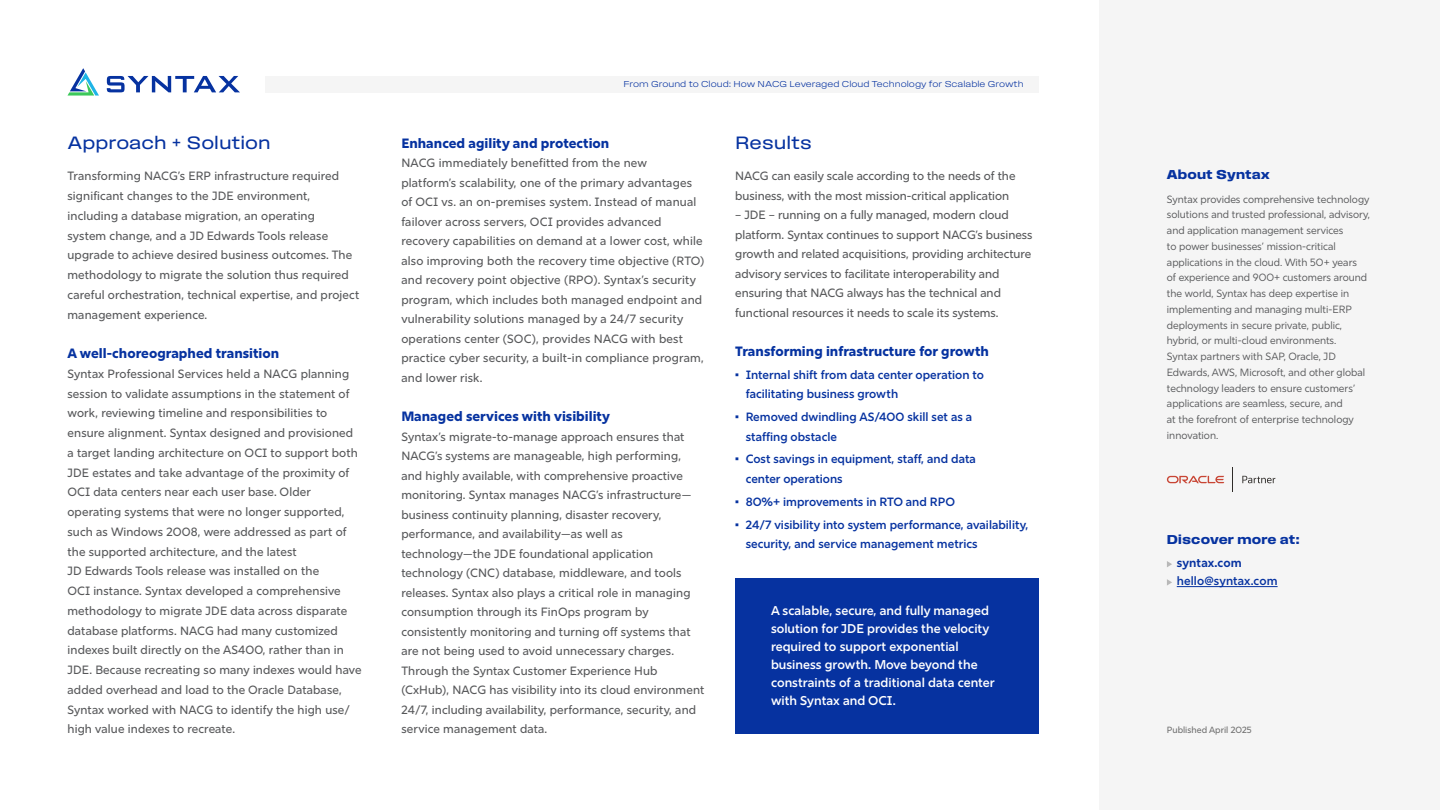
<style>
.page{position:relative;width:1440px;height:810px;background:#fff}
.page>*{position:absolute;margin:0;border:0;box-sizing:border-box;transform-origin:0 0}
.t1{font:18.75px "Field Gothic No.72 Reg Wide";color:#0632a0}
.t2{font:800 13.5px "Rig Sans";color:#0632a0}
.t3{font:13.5px "Field Gothic No.74 Demi Wide";letter-spacing:.01em;color:#0632a0}
.t4{font:600 12.75px/18px "Rig Sans";color:#fff}
.t5{font:500 12px/19.5px "Rig Sans";letter-spacing:.01em;color:#57585a}
.t6{font:600 12px/19.5px "Rig Sans";color:#0632a0}
.t7{font:700 12px "Rig Sans";letter-spacing:.01em;color:#0632a0}
.t8{font:10.5px/15.8px "Rig Sans";color:#57585a}
.t9{font:9px "Field Gothic No.71 Light Wide";color:#0632a0}
.t10{font:500 9px "Rig Sans";color:#707070}
</style>
<div class="page">
<div style="left:265px;top:76px;width:774px;height:17px;background:#f5f5f5"></div>
<svg style="left:67px;top:68px;width:32px;height:28px"></svg>
<svg style="left:107px;top:76px;width:133px;height:16px"></svg>
<div style="left:1099px;top:0;width:341px;height:810px;background:#f5f5f5"></div>
<div style="left:735px;top:578px;width:304px;height:155px;background:#0632a0"></div>
<hr style="left:1177px;top:586px;width:101px;height:1px;background:#0632a0">
<svg style="left:1167px;top:579px;width:5px;height:7px"></svg>
<svg style="left:1167px;top:561px;width:5px;height:6px"></svg>
<svg style="left:1232px;top:467px;width:1px;height:25px"></svg>
<svg style="left:1167px;top:476px;width:57px;height:7px"></svg>
<svg style="left:1242px;top:476px;width:33px;height:7px"></svg>
<p class="t9" style="left:623px;top:79px;width:402px">From Ground to Cloud: How NACG Leveraged Cloud Technology for Scalable Growth</p>
<p class="t1" style="left:68px;top:133px;width:205px">Approach + Solution</p>
<p class="t1" style="left:735px;top:133px;width:78px">Results</p>
<p class="t2" style="left:401px;top:135px;width:210px">Enhanced agility and protection</p>
<p class="t5" style="left:401px;top:153px;width:305px">NACG immediately benefitted from the new platform’s scalability, one of the primary advantages of OCI vs. an on-premises system. Instead of manual failover across servers, OCI provides advanced recovery capabilities on demand at a lower cost, while also improving both the recovery time objective (RTO) and recovery point objective (RPO). Syntax’s security program, which includes both managed endpoint and vulnerability solutions managed by a 24/7 security operations center (SOC), provides NACG with best practice cyber security, a built-in compliance program, and lower risk.</p>
<p class="t2" style="left:401px;top:408px;width:210px">Managed services with visibility</p>
<p class="t5" style="left:401px;top:427px;width:305px">Syntax’s migrate-to-manage approach ensures that NACG’s systems are manageable, high performing, and highly available, with comprehensive proactive monitoring. Syntax manages NACG’s infrastructure— business continuity planning, disaster recovery, performance, and availability—as well as technology—the JDE foundational application technology (CNC) database, middleware, and tools releases. Syntax also plays a critical role in managing consumption through its FinOps program by consistently monitoring and turning off systems that are not being used to avoid unnecessary charges.<br>Through the Syntax Customer Experience Hub (CxHub), NACG has visibility into its cloud environment 24/7, including availability, performance, security, and service management data.</p>
<p class="t5" style="left:68px;top:166px;width:293px;line-height:19.7px">Transforming NACG’s ERP infrastructure required significant changes to the JDE environment, including a database migration, an operating<br>system change, and a JD Edwards Tools release upgrade to achieve desired business outcomes. The methodology to migrate the solution thus required careful orchestration, technical expertise, and project management experience.</p>
<p class="t2" style="left:68px;top:345px;width:213px">A well-choreographed transition</p>
<p class="t5" style="left:68px;top:364px;width:296px;line-height:19.7px">Syntax Professional Services held a NACG planning session to validate assumptions in the statement of work, reviewing timeline and responsibilities to ensure alignment. Syntax designed and provisioned a target landing architecture on OCI to support both JDE estates and take advantage of the proximity of OCI data centers near each user base. Older operating systems that were no longer supported, such as Windows 2008, were addressed as part of the supported architecture, and the latest<br>JD Edwards Tools release was installed on the<br>OCI instance. Syntax developed a comprehensive methodology to migrate JDE data across disparate database platforms. NACG had many customized indexes built directly on the AS400, rather than in JDE. Because recreating so many indexes would have added overhead and load to the Oracle Database, Syntax worked with NACG to identify the high use/ high value indexes to recreate.</p>
<p class="t5" style="left:735px;top:167px;width:282px">NACG can easily scale according to the needs of the business, with the most mission-critical application</p>
<p class="t5" style="left:735px;top:206px;width:299px">– JDE – running on a fully managed, modern cloud platform. Syntax continues to support NACG’s business growth and related acquisitions, providing architecture advisory services to facilitate interoperability and ensuring that NACG always has the technical and functional resources it needs to scale its systems.</p>
<p class="t2" style="left:735px;top:343px;width:255px">Transforming infrastructure for growth</p>
<p class="t6" style="left:746px;top:365px;width:240px;text-indent:-10px">• Internal shift from data center operation to facilitating business growth</p>
<p class="t6" style="left:746px;top:407px;width:228px;text-indent:-10px">• Removed dwindling AS/400 skill set as a staffing obstacle</p>
<p class="t6" style="left:746px;top:450px;width:232px;text-indent:-10px">• Cost savings in equipment, staff, and data center operations</p>
<p class="t6" style="left:735px;top:492px;width:221px">• 80%+ improvements in RTO and RPO</p>
<p class="t6" style="left:746px;top:515px;width:284px;text-indent:-10px">• 24/7 visibility into system performance, availability, security, and service management metrics</p>
<p class="t4" style="left:771px;top:602px;width:225px">A scalable, secure, and fully managed solution for JDE provides the velocity required to support exponential business growth. Move beyond the constraints of a traditional data center with Syntax and OCI.</p>
<p class="t3" style="left:1167px;top:167px;width:105px">About Syntax</p>
<p class="t8" style="left:1167px;top:191px;width:205px">Syntax provides comprehensive technology solutions and trusted professional, advisory, and application management services<br>to power businesses’ mission-critical applications in the cloud. With 50+ years<br>of experience and 900+ customers around the world, Syntax has deep expertise in implementing and managing multi-ERP deployments in secure private, public, hybrid, or multi-cloud environments.<br>Syntax partners with SAP, Oracle, JD Edwards, AWS, Microsoft, and other global technology leaders to ensure customers’ applications are seamless, secure, and<br>at the forefront of enterprise technology innovation.</p>
<p class="t3" style="left:1167px;top:532px;width:135px">Discover more at:</p>
<p class="t7" style="left:1177px;top:555px;width:67px">syntax.com</p>
<p class="t6" style="left:1177px;top:571px;width:102px">hello@syntax.com</p>
<p class="t10" style="left:1167px;top:725px;width:86px">Published April 2025</p>
</div>
